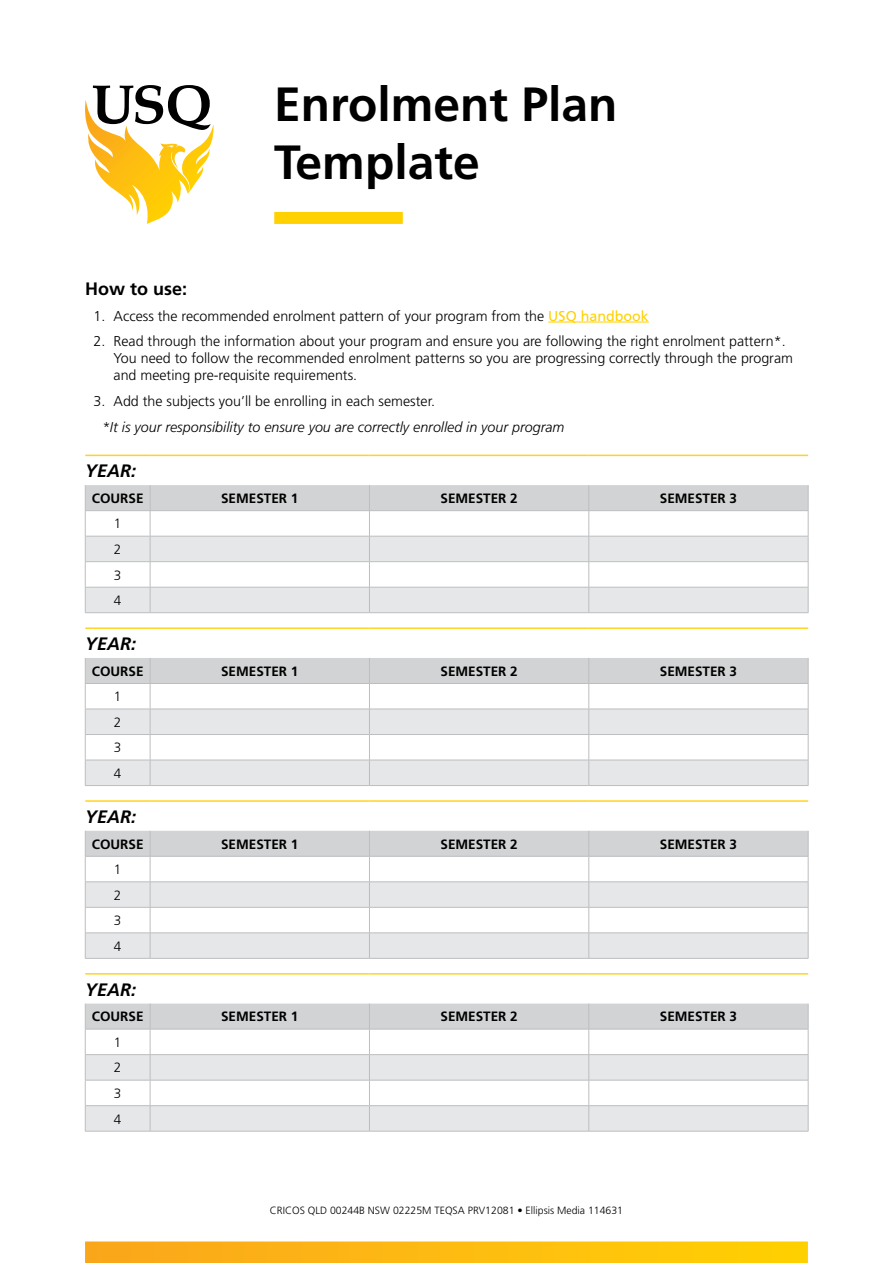
<style>
.page{position:relative;width:893px;height:1263px;background:#fff}
.page>*{position:absolute;margin:0;border:0;box-sizing:border-box;transform-origin:0 0}
.t1{font:700 48px/57.6px "Frutiger LT";color:#000}
.t2{font:italic 700 18px "Frutiger LT";color:#000}
.t3{font:700 18px "Frutiger LT";color:#000}
.t4{font:300 14.25px/17.1px "Frutiger LT";color:#000}
.t5{font:italic 300 14.25px "Frutiger LT";color:#000}
.t6{font:700 13.5px "Frutiger LT";color:#000}
.t7{font:300 13.5px/25.5px "Frutiger LT";color:#000;text-align:justify}
.t8{font:300 10.5px "Frutiger LT";color:#000}
.s1{font-weight:400;color:#ffd100}
</style>
<div class="page">
<hr style="left:548px;top:322px;width:101px;height:1px;background:#ffd100">
<hr style="left:85px;top:455px;width:65px;height:1px;background:#ffd420">
<hr style="left:150px;top:455px;width:219px;height:1px;background:#ffd420">
<hr style="left:369px;top:455px;width:220px;height:1px;background:#ffd420">
<hr style="left:589px;top:455px;width:219px;height:1px;background:#ffd420">
<svg style="left:85px;top:485px;width:724px;height:127px"></svg>
<hr style="left:85px;top:612px;width:65px;height:1px;background:#bcbec0">
<hr style="left:150px;top:612px;width:219px;height:1px;background:#bcbec0">
<hr style="left:369px;top:612px;width:220px;height:1px;background:#bcbec0">
<hr style="left:589px;top:612px;width:219px;height:1px;background:#bcbec0">
<hr style="left:85px;top:627px;width:65px;height:2px;background:#ffd420">
<hr style="left:150px;top:627px;width:219px;height:2px;background:#ffd420">
<hr style="left:369px;top:627px;width:220px;height:2px;background:#ffd420">
<hr style="left:589px;top:627px;width:219px;height:2px;background:#ffd420">
<svg style="left:85px;top:658px;width:724px;height:127px"></svg>
<hr style="left:85px;top:785px;width:65px;height:1px;background:#bcbec0">
<hr style="left:150px;top:785px;width:219px;height:1px;background:#bcbec0">
<hr style="left:369px;top:785px;width:220px;height:1px;background:#bcbec0">
<hr style="left:589px;top:785px;width:219px;height:1px;background:#bcbec0">
<hr style="left:85px;top:800px;width:65px;height:2px;background:#ffd420">
<hr style="left:150px;top:800px;width:219px;height:2px;background:#ffd420">
<hr style="left:369px;top:800px;width:220px;height:2px;background:#ffd420">
<hr style="left:589px;top:800px;width:219px;height:2px;background:#ffd420">
<svg style="left:85px;top:831px;width:724px;height:127px"></svg>
<hr style="left:85px;top:958px;width:65px;height:1px;background:#bcbec0">
<hr style="left:150px;top:958px;width:219px;height:1px;background:#bcbec0">
<hr style="left:369px;top:958px;width:220px;height:1px;background:#bcbec0">
<hr style="left:589px;top:958px;width:219px;height:1px;background:#bcbec0">
<hr style="left:85px;top:973px;width:65px;height:1px;background:#ffd420">
<hr style="left:150px;top:973px;width:219px;height:1px;background:#ffd420">
<hr style="left:369px;top:973px;width:220px;height:1px;background:#ffd420">
<hr style="left:589px;top:973px;width:219px;height:1px;background:#ffd420">
<svg style="left:85px;top:1003px;width:724px;height:128px"></svg>
<hr style="left:85px;top:1131px;width:65px;height:1px;background:#bcbec0">
<hr style="left:150px;top:1131px;width:219px;height:1px;background:#bcbec0">
<hr style="left:369px;top:1131px;width:220px;height:1px;background:#bcbec0">
<hr style="left:589px;top:1131px;width:219px;height:1px;background:#bcbec0">
<div style="left:274px;top:212px;width:129px;height:12px;background:#ffd100"></div>
<div style="left:85px;top:1241px;width:723px;height:22px;background:linear-gradient(to right,#faa61d,#ffd003)"></div>
<svg style="left:85px;top:85px;width:129px;height:139px"></svg>
<h1 class="t1" style="left:274px;top:76px;width:345px">Enrolment Plan<br>Template</h1>
<p class="t3" style="left:85px;top:278px;width:104px">How to use:</p>
<p class="t4" style="left:94px;top:307px;width:557px">1. Access the recommended enrolment pattern of your program from the <span class="s1">USQ handbook</span></p>
<p class="t4" style="left:114px;top:333px;width:681px;text-indent:-20px">2. Read through the information about your program and ensure you are following the right enrolment pattern*.<br>You need to follow the recommended enrolment patterns so you are progressing correctly through the program and meeting pre-requisite requirements.</p>
<p class="t4" style="left:94px;top:393px;width:343px">3. Add the subjects you’ll be enrolling in each semester.</p>
<p class="t5" style="left:102px;top:418px;width:464px">*It is your responsibility to ensure you are correctly enrolled in your program</p>
<p class="t2" style="left:85px;top:461px;width:53px">YEAR:</p>
<p class="t6" style="left:92px;top:490px;width:53px">COURSE</p>
<p class="t6" style="left:221px;top:490px;width:79px">SEMESTER 1</p>
<p class="t6" style="left:440px;top:490px;width:79px">SEMESTER 2</p>
<p class="t6" style="left:660px;top:490px;width:79px">SEMESTER 3</p>
<p class="t7" style="left:114px;top:511px;width:9px">1<br>2<br>3<br>4</p>
<p class="t2" style="left:85px;top:633px;width:53px">YEAR:</p>
<p class="t6" style="left:92px;top:663px;width:53px">COURSE</p>
<p class="t6" style="left:221px;top:663px;width:79px">SEMESTER 1</p>
<p class="t6" style="left:440px;top:663px;width:79px">SEMESTER 2</p>
<p class="t6" style="left:660px;top:663px;width:79px">SEMESTER 3</p>
<p class="t7" style="left:114px;top:684px;width:9px">1<br>2<br>3<br>4</p>
<p class="t2" style="left:85px;top:806px;width:53px">YEAR:</p>
<p class="t6" style="left:92px;top:836px;width:53px">COURSE</p>
<p class="t6" style="left:221px;top:836px;width:79px">SEMESTER 1</p>
<p class="t6" style="left:440px;top:836px;width:79px">SEMESTER 2</p>
<p class="t6" style="left:660px;top:836px;width:79px">SEMESTER 3</p>
<p class="t7" style="left:114px;top:857px;width:9px">1<br>2<br>3<br>4</p>
<p class="t2" style="left:85px;top:979px;width:53px">YEAR:</p>
<p class="t6" style="left:92px;top:1009px;width:53px">COURSE</p>
<p class="t6" style="left:221px;top:1009px;width:79px">SEMESTER 1</p>
<p class="t6" style="left:440px;top:1009px;width:79px">SEMESTER 2</p>
<p class="t6" style="left:660px;top:1009px;width:79px">SEMESTER 3</p>
<p class="t7" style="left:114px;top:1030px;width:9px">1<br>2<br>3<br>4</p>
<p class="t8" style="left:270px;top:1204px;width:355px">CRICOS QLD 00244B NSW 02225M TEQSA PRV12081 • Ellipsis Media 114631</p>
</div>
